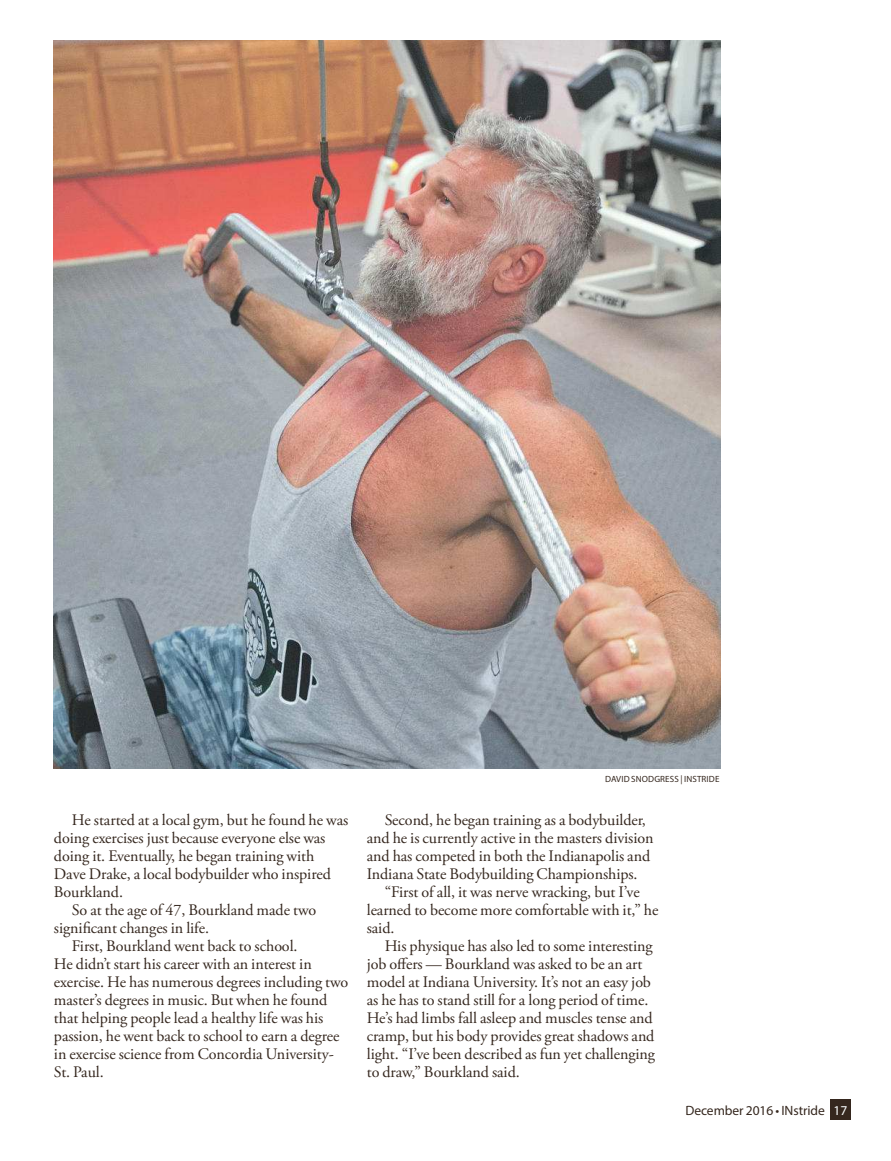
<style>
.page{position:relative;width:891px;height:1161px;background:#fff}
.page>*{position:absolute;margin:0;border:0;box-sizing:border-box;transform-origin:0 0}
.t1{font:16.05px/18px "Adobe Garamond Pro";color:#35271e}
.t2{font:13.5px "Myriad Pro";color:#35271e}
.t3{font:9px "Myriad Pro";letter-spacing:.015em;color:#35271e}
.s1{color:#fcffff}
</style>
<div class="page">
<div style="left:830px;top:1100px;width:21px;height:21px;background:#35271e"></div>
<img style="left:54px;top:41px;width:666px;height:728px">
<p class="t1" style="left:72px;top:813px;width:278px">He started at a local gym, but he found he was</p>
<p class="t1" style="left:54px;top:831px;width:273px">doing exercises just because everyone else was</p>
<p class="t1" style="left:54px;top:849px;width:262px">doing it. Eventually, he began training with</p>
<p class="t1" style="left:54px;top:867px;width:278px">Dave Drake, a local bodybuilder who inspired</p>
<p class="t1" style="left:54px;top:885px;width:71px">Bourkland.</p>
<p class="t1" style="left:72px;top:903px;width:246px">So at the age of 47, Bourkland made two</p>
<p class="t1" style="left:54px;top:921px;width:157px">significant changes in life.</p>
<p class="t1" style="left:72px;top:939px;width:227px">First, Bourkland went back to school.</p>
<p class="t1" style="left:54px;top:957px;width:259px">He didn’t start his career with an interest in</p>
<p class="t1" style="left:54px;top:975px;width:296px">exercise. He has numerous degrees including two</p>
<p class="t1" style="left:54px;top:993px;width:275px">master’s degrees in music. But when he found</p>
<p class="t1" style="left:54px;top:1011px;width:271px">that helping people lead a healthy life was his</p>
<p class="t1" style="left:54px;top:1029px;width:287px">passion, he went back to school to earn a degree</p>
<p class="t1" style="left:54px;top:1047px;width:281px">in exercise science from Concordia University-</p>
<p class="t1" style="left:54px;top:1065px;width:51px">St. Paul.</p>
<p class="t3" style="left:605px;top:775px;width:116px">DAVID SNODGRESS | INSTRIDE</p>
<p class="t1" style="left:367px;top:813px;width:288px;text-indent:18px">Second, he began training as a bodybuilder, and he is currently active in the masters division and has competed in both the Indianapolis and Indiana State Bodybuilding Championships.</p>
<p class="t1" style="left:367px;top:885px;width:293px;text-indent:18px">“First of all, it was nerve wracking, but I’ve learned to become more comfortable with it,” he said.</p>
<p class="t1" style="left:367px;top:939px;width:290px;text-indent:18px">His physique has also led to some interesting job offers — Bourkland was asked to be an art model at Indiana University. It’s not an easy job as he has to stand still for a long period of time.<br>He’s had limbs fall asleep and muscles tense and cramp, but his body provides great shadows and light. “I’ve been described as fun yet challenging to draw,” Bourkland said.</p>
<p class="t2" style="left:685px;top:1104px;width:163px">December 2016 • INstride <span class="s1">17</span></p>
</div>
